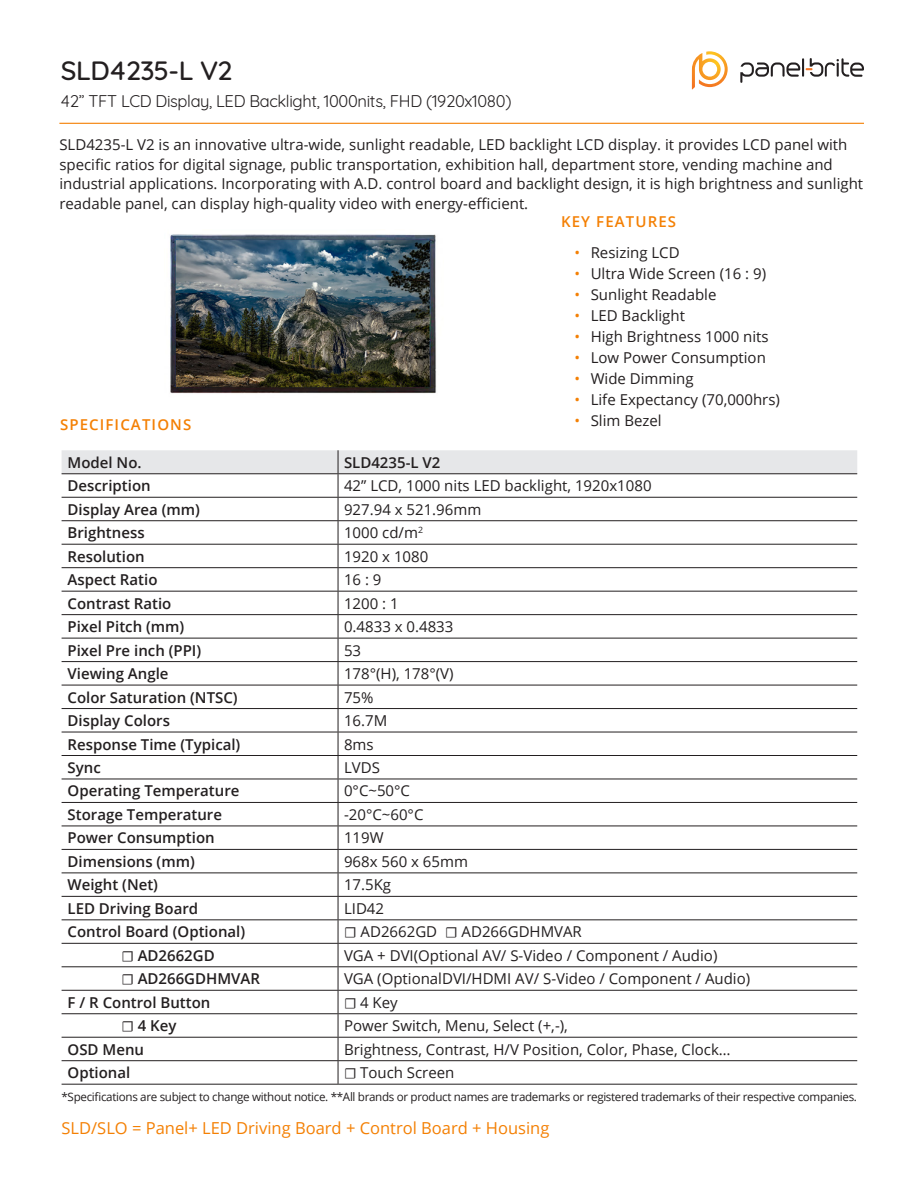
<style>
.page{position:relative;width:918px;height:1188px;background:#fff}
.page>*{position:absolute;margin:0;border:0;box-sizing:border-box;transform-origin:0 0}
.t1{font:500 27px "Quicksand";letter-spacing:-.02em;color:#231f20}
.t2{font:16.5px "Quicksand";letter-spacing:-.02em;color:#231f20}
.t3{font:16.5px "Open Sans";color:#f48004}
.t4{font:15px/19.5px "Open Sans";color:#231f20}
.t5{font:600 15px "Open Sans";color:#231f20}
.t6{font:600 15px "Open Sans";letter-spacing:.075em;color:#f48004}
.t7{font:11.7px "Open Sans";letter-spacing:-.03em;color:#231f20}
.s1{color:#f48004}
.s2{font-family:"Minion Pro"}
.s3{font-family:"Minion Pro";font-weight:400}
</style>
<div class="page">
<svg style="left:692px;top:51px;width:36px;height:38px"></svg>
<svg style="left:740px;top:58px;width:124px;height:25px"></svg>
<hr style="left:59px;top:123px;width:805px;height:1px;background:#f48004">
<svg style="left:62px;top:450px;width:795px;height:634px"></svg>
<hr style="left:62px;top:1084px;width:276px;height:1px;background:#231f20">
<hr style="left:338px;top:1084px;width:519px;height:1px;background:#231f20">
<img style="left:170px;top:234px;width:266px;height:160px">
<p class="t1" style="left:61px;top:48px;width:173px">SLD4235-L V2</p>
<p class="t2" style="left:61px;top:89px;width:452px">42” TFT LCD Display, LED Backlight, 1000nits, FHD (1920x1080)</p>
<p class="t4" style="left:59px;top:135px;width:805px">SLD4235-L V2 is an innovative ultra-wide, sunlight readable, LED backlight LCD display. it provides LCD panel with specific ratios for digital signage, public transportation, exhibition hall, department store, vending machine and industrial applications. Incorporating with A.D. control board and backlight design, it is high brightness and sunlight readable panel, can display high-quality video with energy-efficient.</p>
<p class="t6" style="left:561px;top:211px;width:117px">KEY FEATURES</p>
<p class="t4" style="left:574px;top:243px;width:107px"><span class="s1">•</span> Resizing LCD</p>
<p class="t4" style="left:574px;top:264px;width:193px"><span class="s1">•</span> Ultra Wide Screen (16 : 9)</p>
<p class="t4" style="left:574px;top:285px;width:144px"><span class="s1">•</span> Sunlight Readable</p>
<p class="t4" style="left:574px;top:306px;width:112px"><span class="s1">•</span> LED Backlight</p>
<p class="t4" style="left:574px;top:327px;width:196px"><span class="s1">•</span> High Brightness 1000 nits</p>
<p class="t4" style="left:574px;top:348px;width:193px"><span class="s1">•</span> Low Power Consumption</p>
<p class="t4" style="left:574px;top:369px;width:121px"><span class="s1">•</span> Wide Dimming</p>
<p class="t4" style="left:574px;top:390px;width:207px"><span class="s1">•</span> Life Expectancy (70,000hrs)</p>
<p class="t4" style="left:574px;top:411px;width:89px"><span class="s1">•</span> Slim Bezel</p>
<p class="t6" style="left:60px;top:414px;width:133px">SPECIFICATIONS</p>
<p class="t5" style="left:68px;top:452px;width:76px">Model No.</p>
<p class="t5" style="left:344px;top:452px;width:98px">SLD4235-L V2</p>
<p class="t5" style="left:68px;top:476px;width:85px">Description</p>
<p class="t4" style="left:344px;top:476px;width:309px">42” LCD, 1000 nits LED backlight, 1920x1080</p>
<p class="t5" style="left:68px;top:499px;width:134px">Display Area (mm)</p>
<p class="t4" style="left:344px;top:499px;width:139px">927.94 x 521.96mm</p>
<p class="t5" style="left:68px;top:522px;width:79px">Brightness</p>
<p class="t4" style="left:344px;top:523px;width:80px">1000 cd/m<sup>2</sup></p>
<p class="t5" style="left:68px;top:546px;width:79px">Resolution</p>
<p class="t4" style="left:344px;top:546px;width:86px">1920 x 1080</p>
<p class="t5" style="left:68px;top:569px;width:91px">Aspect Ratio</p>
<p class="t4" style="left:344px;top:570px;width:39px">16 : 9</p>
<p class="t5" style="left:68px;top:593px;width:105px">Contrast Ratio</p>
<p class="t4" style="left:344px;top:593px;width:56px">1200 : 1</p>
<p class="t5" style="left:68px;top:616px;width:118px">Pixel Pitch (mm)</p>
<p class="t4" style="left:344px;top:617px;width:111px">0.4833 x 0.4833</p>
<p class="t5" style="left:68px;top:640px;width:135px">Pixel Pre inch (PPI)</p>
<p class="t4" style="left:344px;top:640px;width:19px">53</p>
<p class="t5" style="left:68px;top:663px;width:102px">Viewing Angle</p>
<p class="t4" style="left:344px;top:663px;width:111px">178°(H), 178°(V)</p>
<p class="t5" style="left:68px;top:687px;width:172px">Color Saturation (NTSC)</p>
<p class="t4" style="left:344px;top:687px;width:31px">75%</p>
<p class="t5" style="left:68px;top:710px;width:104px">Display Colors</p>
<p class="t4" style="left:344px;top:710px;width:45px">16.7M</p>
<p class="t5" style="left:68px;top:734px;width:174px">Response Time (Typical)</p>
<p class="t4" style="left:344px;top:734px;width:31px">8ms</p>
<p class="t5" style="left:68px;top:757px;width:35px">Sync</p>
<p class="t4" style="left:344px;top:757px;width:37px">LVDS</p>
<p class="t5" style="left:68px;top:781px;width:173px">Operating Temperature</p>
<p class="t4" style="left:344px;top:781px;width:68px">0°C~50°C</p>
<p class="t5" style="left:68px;top:804px;width:156px">Storage Temperature</p>
<p class="t4" style="left:344px;top:804px;width:81px">-20°C~60°C</p>
<p class="t5" style="left:68px;top:828px;width:149px">Power Consumption</p>
<p class="t4" style="left:344px;top:828px;width:41px">119W</p>
<p class="t5" style="left:68px;top:851px;width:129px">Dimensions (mm)</p>
<p class="t4" style="left:344px;top:851px;width:125px">968x 560 x 65mm</p>
<p class="t5" style="left:68px;top:875px;width:92px">Weight (Net)</p>
<p class="t4" style="left:344px;top:875px;width:49px">17.5Kg</p>
<p class="t5" style="left:68px;top:898px;width:132px">LED Driving Board</p>
<p class="t4" style="left:344px;top:898px;width:42px">LID42</p>
<p class="t5" style="left:68px;top:922px;width:179px">Control Board (Optional)</p>
<p class="t4" style="left:344px;top:922px;width:239px"><span class="s2">☐</span> AD2662GD <span class="s2">☐</span> AD266GDHMVAR</p>
<p class="t5" style="left:122px;top:945px;width:95px"><span class="s3">☐</span> AD2662GD</p>
<p class="t4" style="left:344px;top:945px;width:375px">VGA + DVI(Optional AV/ S-Video / Component / Audio)</p>
<p class="t5" style="left:122px;top:969px;width:140px"><span class="s3">☐</span> AD266GDHMVAR</p>
<p class="t4" style="left:344px;top:969px;width:408px">VGA (OptionalDVI/HDMI AV/ S-Video / Component / Audio)</p>
<p class="t5" style="left:68px;top:992px;width:144px">F / R Control Button</p>
<p class="t4" style="left:344px;top:992px;width:55px"><span class="s2">☐</span> 4 Key</p>
<p class="t5" style="left:122px;top:1015px;width:56px"><span class="s3">☐</span> 4 Key</p>
<p class="t4" style="left:344px;top:1016px;width:225px">Power Switch, Menu, Select (+,-),</p>
<p class="t5" style="left:68px;top:1039px;width:78px">OSD Menu</p>
<p class="t4" style="left:344px;top:1039px;width:388px">Brightness, Contrast, H/V Position, Color, Phase, Clock…</p>
<p class="t5" style="left:68px;top:1062px;width:64px">Optional</p>
<p class="t4" style="left:344px;top:1063px;width:112px"><span class="s2">☐</span> Touch Screen</p>
<p class="t7" style="left:62px;top:1089px;width:797px">*Specifications are subject to change without notice. **All brands or product names are trademarks or registered trademarks of their respective companies.</p>
<p class="t3" style="left:62px;top:1117px;width:489px">SLD/SLO = Panel+ LED Driving Board + Control Board + Housing</p>
</div>
